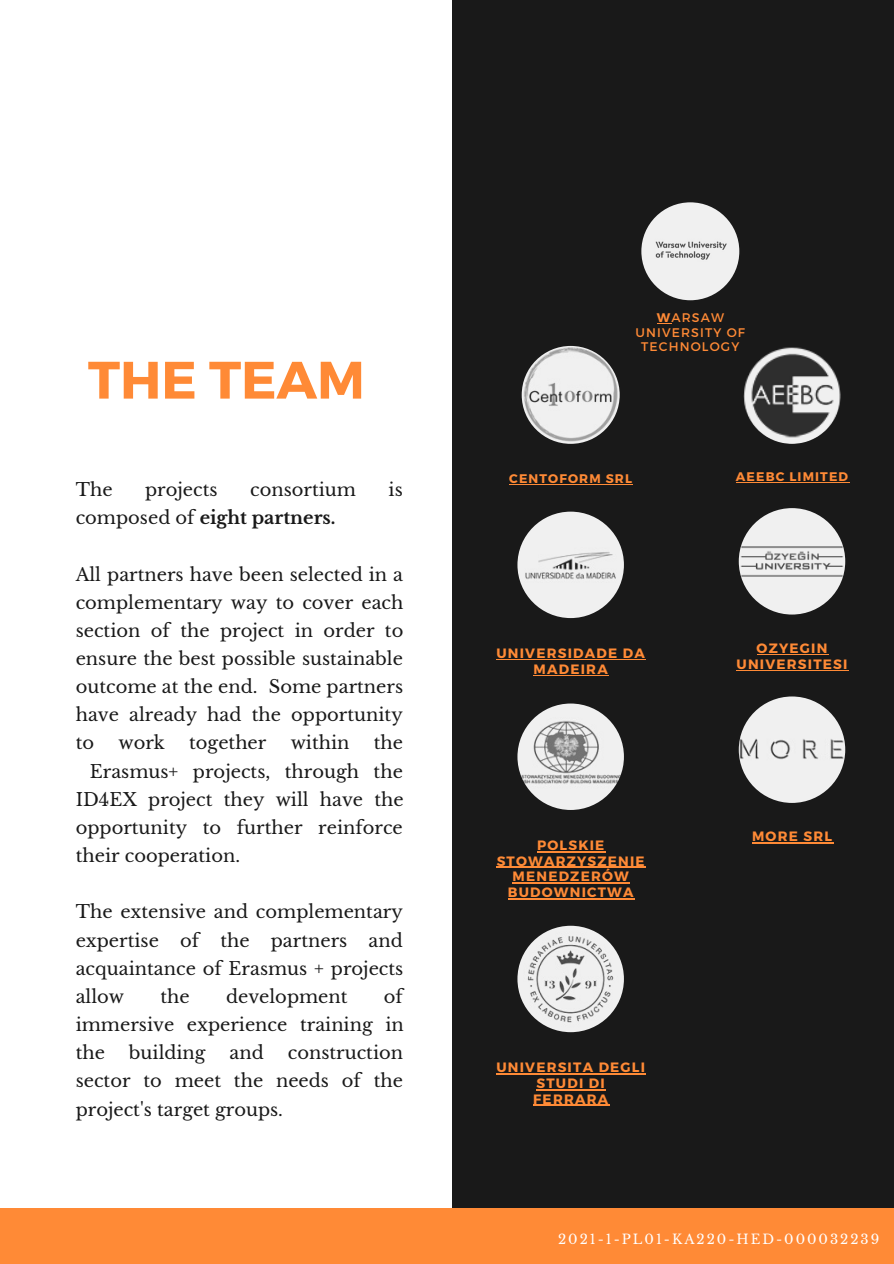
<style>
.page{position:relative;width:894px;height:1264px;background:#fff}
.page>*{position:absolute;margin:0;border:0;box-sizing:border-box;transform-origin:0 0}
.t1{font:700 52.5px "Montserrat";color:#ff8a36}
.t2{font:17.85px/28.2px "Libre Baskerville";color:#191919;text-align:justify}
.t3{font:700 17.85px "Libre Baskerville";color:#191919}
.t4{font:700 13.5px/15.8px "Montserrat";letter-spacing:.09em;color:#ff8a36;text-align:center}
.t5{font:13.2px "Libre Baskerville";letter-spacing:.15em;color:#fff}
.t6{font:12.45px/14.5px "Montserrat";letter-spacing:.09em;color:#ff8a36;text-align:center}
.t7{font:700 12.45px "Montserrat";letter-spacing:.09em;color:#ff8a36}
.s1{font-weight:400}
.s2{font-weight:700}
</style>
<div class="page">
<div style="left:452px;top:0;width:441px;height:1219px;background:#191919"></div>
<img style="left:641px;top:202px;width:98px;height:98px;border-radius:50%">
<div style="left:0;top:1208px;width:893px;height:55px;background:#ff8a36"></div>
<img style="left:521px;top:346px;width:98px;height:98px;border-radius:50%">
<img style="left:742px;top:346px;width:98px;height:98px;border-radius:50%">
<img style="left:517px;top:511px;width:106px;height:107px;border-radius:50%">
<img style="left:738px;top:508px;width:107px;height:106px;border-radius:50%">
<img style="left:517px;top:703px;width:106px;height:107px;border-radius:50%">
<img style="left:738px;top:696px;width:107px;height:107px;border-radius:50%">
<img style="left:517px;top:925px;width:106px;height:107px;border-radius:50%">
<svg style="left:657px;top:323px;width:14px;height:1px"></svg>
<hr style="left:509px;top:483px;width:124px;height:1px;background:#ff8a36">
<hr style="left:735px;top:482px;width:114px;height:1px;background:#ff8a36">
<hr style="left:496px;top:659px;width:150px;height:1px;background:#ff8a36">
<hr style="left:533px;top:675px;width:75px;height:1px;background:#ff8a36">
<hr style="left:756px;top:653px;width:72px;height:1px;background:#ff8a36">
<hr style="left:736px;top:670px;width:112px;height:1px;background:#ff8a36">
<hr style="left:537px;top:851px;width:68px;height:1px;background:#ff8a36">
<hr style="left:496px;top:866px;width:149px;height:1px;background:#ff8a36">
<hr style="left:512px;top:882px;width:117px;height:1px;background:#ff8a36">
<hr style="left:507px;top:898px;width:127px;height:1px;background:#ff8a36">
<hr style="left:751px;top:842px;width:81px;height:1px;background:#ff8a36">
<hr style="left:496px;top:1073px;width:150px;height:1px;background:#ff8a36">
<hr style="left:536px;top:1088px;width:70px;height:2px;background:#ff8a36">
<hr style="left:533px;top:1104px;width:76px;height:1px;background:#ff8a36">
<p class="t1" style="left:88px;top:346px;width:278px">THE TEAM</p>
<p class="t2" style="left:76px;top:475px;width:38px">The</p>
<p class="t2" style="left:145px;top:475px;width:74px">projects</p>
<p class="t2" style="left:250px;top:475px;width:107px">consortium</p>
<p class="t2" style="left:388px;top:475px;width:16px">is</p>
<p class="t3" style="left:76px;top:507px;width:261px"><span class="s1">composed of</span> eight partners.</p>
<p class="t2" style="left:76px;top:560px;width:329px">All partners have been selected in a complementary way to cover each section of the project in order to ensure the best possible sustainable outcome at the end. Some partners have already had the opportunity to</p>
<p class="t2" style="left:118px;top:729px;width:48px">work</p>
<p class="t2" style="left:189px;top:729px;width:79px">together</p>
<p class="t2" style="left:290px;top:729px;width:60px">within</p>
<p class="t2" style="left:373px;top:729px;width:31px">the</p>
<p class="t2" style="left:90px;top:757px;width:314px">Erasmus+ projects, through the</p>
<p class="t2" style="left:76px;top:785px;width:329px">ID4EX project they will have the</p>
<p class="t2" style="left:76px;top:813px;width:328px">opportunity to further reinforce</p>
<p class="t2" style="left:76px;top:841px;width:166px">their cooperation.</p>
<p class="t2" style="left:76px;top:898px;width:329px">The extensive and complementary expertise of the partners and acquaintance of Erasmus + projects allow</p>
<p class="t2" style="left:76px;top:982px;width:329px;text-indent:308px">of immersive experience training in the</p>
<p class="t2" style="left:160px;top:982px;width:31px">the</p>
<p class="t2" style="left:226px;top:982px;width:123px">development</p>
<p class="t2" style="left:129px;top:1038px;width:78px">building</p>
<p class="t2" style="left:229px;top:1038px;width:36px">and</p>
<p class="t2" style="left:76px;top:1038px;width:329px;text-indent:212px">construction sector to meet the needs of the project's target groups.</p>
<p class="t6" style="left:635px;top:309px;width:111px"><span class="s2">W</span>ARSAW<br>UNIVERSITY OF<br>TECHNOLOGY</p>
<p class="t7" style="left:509px;top:470px;width:124px">CENTOFORM SRL</p>
<p class="t7" style="left:735px;top:468px;width:114px">AEEBC LIMITED</p>
<p class="t4" style="left:496px;top:644px;width:150px;line-height:16.4px">UNIVERSIDADE DA<br>MADEIRA</p>
<p class="t4" style="left:736px;top:639px;width:112px;line-height:16.4px">OZYEGIN<br>UNIVERSITESI</p>
<p class="t4" style="left:496px;top:836px;width:149px">POLSKIE<br>STOWARZYSZENIE</p>
<p class="t4" style="left:507px;top:868px;width:127px">MENEDZERÓW<br>BUDOWNICTWA</p>
<p class="t4" style="left:496px;top:1058px;width:150px">UNIVERSITA DEGLI<br>STUDI DI</p>
<p class="t4" style="left:533px;top:1090px;width:76px">FERRARA</p>
<p class="t4" style="left:751px;top:827px;width:81px">MORE SRL</p>
<p class="t5" style="left:558px;top:1231px;width:322px">2021-1-PL01-KA220-HED-000032239</p>
</div>
